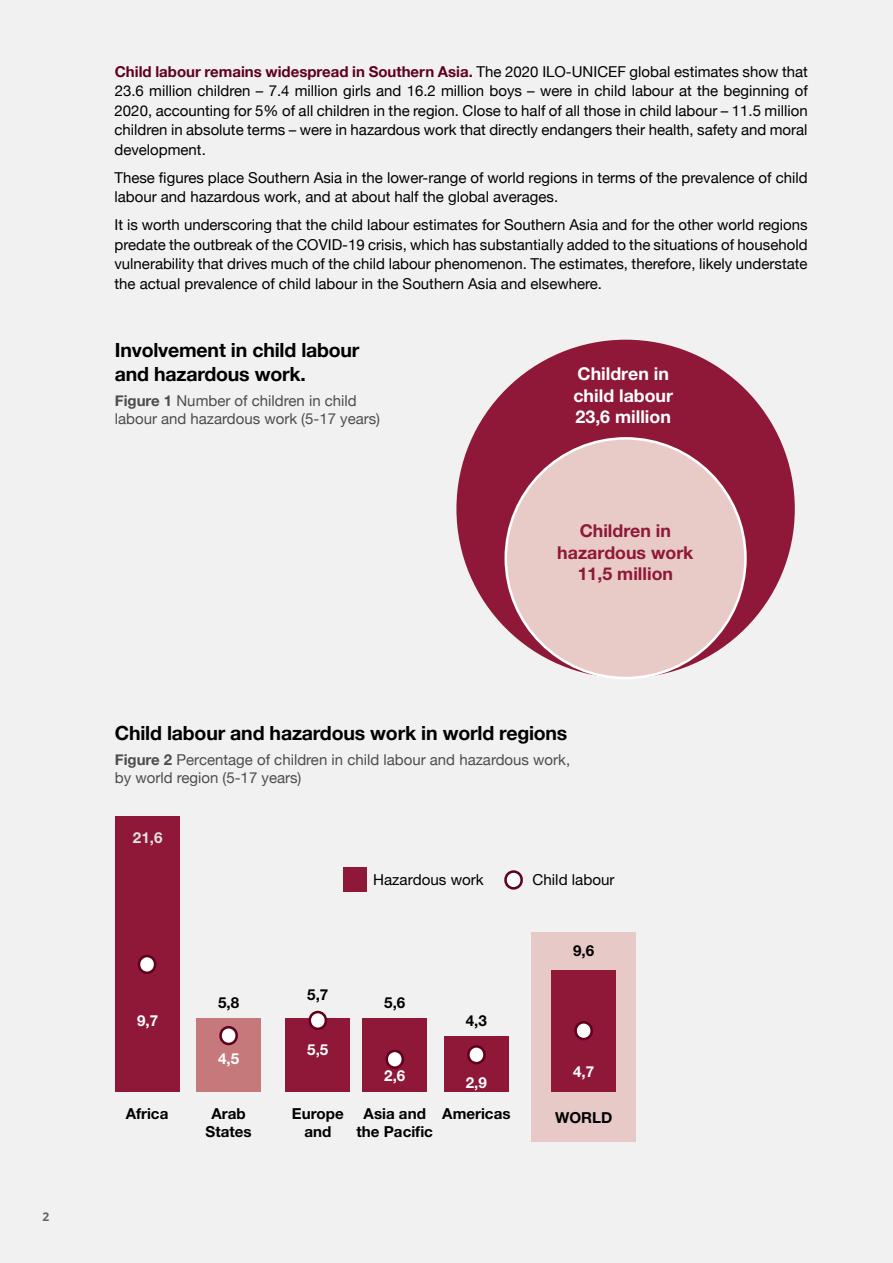
<style>
.page{position:relative;width:893px;height:1263px;background:#f1f1f2}
.page>*{position:absolute;margin:0;border:0;box-sizing:border-box;transform-origin:0 0}
.t1{font:700 19.5px/23.4px "Helvetica Neue";letter-spacing:-.01em;color:#000}
.t2{font:700 17.7px/21.3px "Helvetica Neue";color:#8f1838;text-align:center}
.t3{font:700 17.7px/21.3px "Helvetica Neue";color:#fff}
.t4{font:700 15.15px/18.1px "Helvetica Neue";color:#000;text-align:center}
.t5{font:15.15px "Helvetica Neue";color:#000}
.t6{font:700 15.15px "Helvetica Neue";color:#fff}
.t7{font:700 15.15px "Helvetica Neue";color:#e0e1e2}
.t8{font:15px/19.5px "Helvetica Neue";color:#000;text-align:justify}
.t9{font:15px/18px "Helvetica Neue";color:#4d4d4f}
.t10{font:700 12px "Open Sans";color:#636466}
.s1{font-weight:700;color:#5f001d}
.s2{font-weight:700}
</style>
<div class="page">
<div style="left:456px;top:340px;width:339px;height:338px;background:#8f1838;border-radius:50%"></div>
<div style="left:506px;top:438px;width:239px;height:240px;background:#e8cac7;border-radius:50%"></div>
<div style="left:531px;top:932px;width:105px;height:210px;background:#e7cac7"></div>
<div style="left:115px;top:816px;width:64px;height:275px;background:#8f1838"></div>
<div style="left:196px;top:1018px;width:65px;height:73px;background:#c5797b"></div>
<div style="left:286px;top:1018px;width:64px;height:73px;background:#8f1838"></div>
<div style="left:362px;top:1018px;width:65px;height:73px;background:#8f1838"></div>
<div style="left:444px;top:1035px;width:65px;height:56px;background:#8f1838"></div>
<div style="left:551px;top:970px;width:65px;height:121px;background:#8f1838"></div>
<div style="left:343px;top:868px;width:23px;height:24px;background:#8f1838"></div>
<div style="left:139px;top:956px;width:16px;height:17px;background:#fff;border-radius:8px"></div>
<div style="left:138px;top:955px;width:18px;height:19px;border:3px solid #5f001d;border-radius:8px"></div>
<div style="left:506px;top:871px;width:16px;height:17px;background:#fff;border-radius:8px"></div>
<div style="left:504px;top:870px;width:19px;height:19px;border:3px solid #5f001d;border-radius:8px"></div>
<div style="left:221px;top:1027px;width:16px;height:17px;background:#fff;border-radius:8px"></div>
<div style="left:219px;top:1026px;width:19px;height:19px;border:3px solid #5f001d;border-radius:8px"></div>
<div style="left:310px;top:1012px;width:16px;height:17px;background:#fff;border-radius:8px"></div>
<div style="left:309px;top:1011px;width:18px;height:19px;border:3px solid #5f001d;border-radius:8px"></div>
<div style="left:387px;top:1051px;width:16px;height:17px;background:#fff;border-radius:8px"></div>
<div style="left:385px;top:1049px;width:19px;height:20px;border:3px solid #5f001d;border-radius:8px"></div>
<div style="left:468px;top:1046px;width:16px;height:17px;background:#fff;border-radius:8px"></div>
<div style="left:467px;top:1045px;width:19px;height:19px;border:3px solid #5f001d;border-radius:8px"></div>
<div style="left:576px;top:1022px;width:16px;height:17px;background:#fff;border-radius:8px"></div>
<div style="left:574px;top:1021px;width:19px;height:19px;border:3px solid #5f001d;border-radius:8px"></div>
<p class="t10" style="left:43px;top:1208px;width:8px">2</p>
<p class="t8" style="left:114px;top:62px;width:695px"><span class="s1">Child labour remains widespread in Southern Asia.</span> The 2020 ILO-UNICEF global estimates show that 23.6 million children – 7.4 million girls and 16.2 million boys – were in child labour at the beginning of 2020, accounting for 5% of all children in the region. Close to half of all those in child labour – 11.5 million children in absolute terms – were in hazardous work that directly endangers their health, safety and moral development.</p>
<p class="t8" style="left:114px;top:168px;width:695px">These figures place Southern Asia in the lower-range of world regions in terms of the prevalence of child labour and hazardous work, and at about half the global averages.</p>
<p class="t8" style="left:114px;top:215px;width:695px">It is worth underscoring that the child labour estimates for Southern Asia and for the other world regions predate the outbreak of the COVID-19 crisis, which has substantially added to the situations of household vulnerability that drives much of the child labour phenomenon. The estimates, therefore, likely understate the actual prevalence of child labour in the Southern Asia and elsewhere.</p>
<h1 class="t1" style="left:115px;top:338px;width:246px">Involvement in child labour and hazardous work.</h1>
<p class="t9" style="left:115px;top:391px;width:267px"><span class="s2">Figure 1</span> Number of children in child labour and hazardous work (5-17 years)</p>
<p class="t3" style="left:573px;top:363px;width:101px">Children in child labour<br>23,6 million</p>
<p class="t2" style="left:557px;top:520px;width:138px">Children in hazardous work<br>11,5 million</p>
<h1 class="t1" style="left:115px;top:721px;width:454px">Child labour and hazardous work in world regions</h1>
<p class="t9" style="left:115px;top:750px;width:457px"><span class="s2">Figure 2</span> Percentage of children in child labour and hazardous work, by world region (5-17 years)</p>
<p class="t7" style="left:133px;top:828px;width:31px">21,6</p>
<p class="t6" style="left:137px;top:1011px;width:23px">9,7</p>
<p class="t4" style="left:126px;top:1104px;width:44px">Africa</p>
<p class="t4" style="left:218px;top:993px;width:23px">5,8</p>
<p class="t6" style="left:218px;top:1049px;width:23px">4,5</p>
<p class="t4" style="left:206px;top:1104px;width:48px">Arab<br>States</p>
<p class="t5" style="left:373px;top:870px;width:112px">Hazardous work</p>
<p class="t5" style="left:532px;top:870px;width:84px">Child labour</p>
<p class="t4" style="left:307px;top:985px;width:23px">5,7</p>
<p class="t6" style="left:307px;top:1040px;width:23px">5,5</p>
<p class="t4" style="left:292px;top:1104px;width:53px">Europe and</p>
<p class="t4" style="left:384px;top:993px;width:23px">5,6</p>
<p class="t6" style="left:384px;top:1066px;width:23px">2,6</p>
<p class="t4" style="left:466px;top:1011px;width:23px">4,3</p>
<p class="t6" style="left:466px;top:1073px;width:23px">2,9</p>
<p class="t4" style="left:573px;top:941px;width:23px">9,6</p>
<p class="t6" style="left:573px;top:1063px;width:23px">4,7</p>
<p class="t4" style="left:364px;top:1104px;width:148px">Asia and Americas</p>
<p class="t4" style="left:555px;top:1108px;width:59px">WORLD</p>
<p class="t4" style="left:357px;top:1122px;width:78px">the Pacific</p>
</div>
